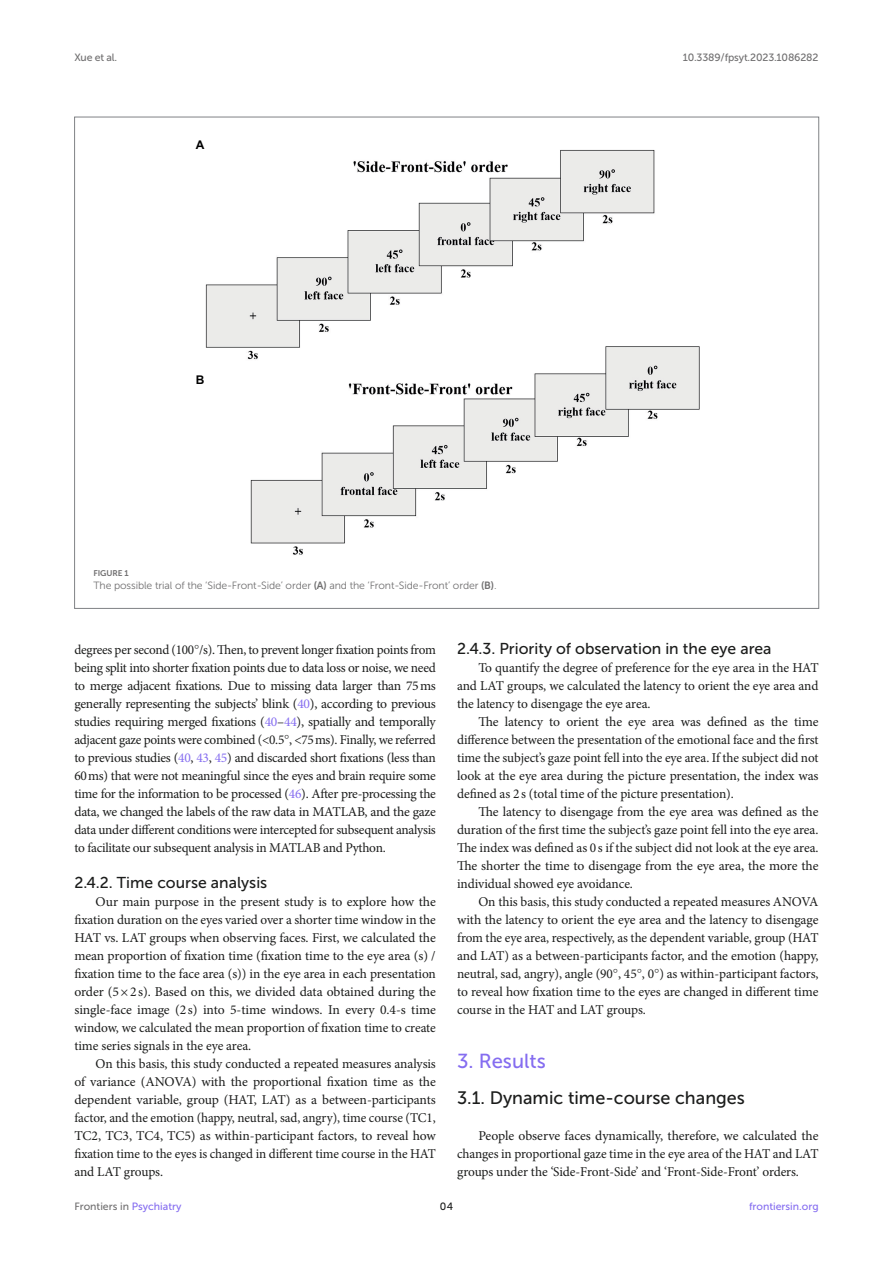
<style>
.page{position:relative;width:893px;height:1263px;background:#fff}
.page>*{position:absolute;margin:0;border:0;box-sizing:border-box;transform-origin:0 0}
.HEAD_1{font:20.25px "Museo Sans 500";color:#856df0}
.HEAD_2_after_HEAD_1{font:18px "Museo Sans 500";color:#1b1c1b}
.HEAD_3{font:15.75px "Museo Sans 500";color:#1b1c1b}
.TEXT_FLUSH{font:13.5px/18px "Minion Pro";letter-spacing:-.01em;color:#1b1c1b;text-align:justify}
.TEXT{font:13.5px/18px "Minion Pro";letter-spacing:-.01em;color:#1b1c1b;text-align:justify}
.t1{font:700 12px "Arial";color:#010001}
.FIG_LEG{font:10.5px "Museo Sans 300";letter-spacing:-.01em;color:#706f70}
.t2{font:10.5px "Museo Sans 500";letter-spacing:-.015em;color:#706f70}
.t3{font:10.5px "Museo Sans 500";color:#856df0}
.t4{font:10.5px "Museo Sans 500";color:#1b1c1b}
.FIG_HD{font:8.25px "Museo Sans 700";letter-spacing:-.01em;color:#706f70}
.s1{font-family:"Museo Sans 700"}
.s2{font-family:"STIX"}
.s3{color:#856df0}
</style>
<div class="page">
<img style="left:205px;top:150px;width:495px;height:405px">
<p class="t2" style="left:74px;top:51px;width:44px">Xue et al.</p>
<p class="t2" style="left:683px;top:51px;width:137px">10.3389/fpsyt.2023.1086282</p>
<p class="t1" style="left:196px;top:136px;width:10px">A</p>
<p class="t1" style="left:196px;top:371px;width:10px">B</p>
<p class="FIG_HD" style="left:94px;top:568px;width:37px">FIGURE 1</p>
<p class="FIG_LEG" style="left:94px;top:580px;width:405px">The possible trial of the ‘Side-Front-Side’ order <span class="s1">(A)</span> and the ‘Front-Side-Front’ order <span class="s1">(B)</span>.</p>
<p class="TEXT_FLUSH" style="left:74px;top:641px;width:363px">degrees per second (100<span class="s2">°</span>/s). Then, to prevent longer fixation points from being split into shorter fixation points due to data loss or noise, we need to merge adjacent fixations. Due to missing data larger than 75ms generally representing the subjects’ blink (<span class="s3">40</span>), according to previous studies requiring merged fixations (<span class="s3">40</span>–<span class="s3">44</span>), spatially and temporally adjacent gaze points were combined (&lt;0.5<span class="s2">°</span>, &lt;75ms). Finally, we referred to previous studies (<span class="s3">40</span>, <span class="s3">43</span>, <span class="s3">45</span>) and discarded short fixations (less than 60ms) that were not meaningful since the eyes and brain require some time for the information to be processed (<span class="s3">46</span>). After pre-processing the data, we changed the labels of the raw data in MATLAB, and the gaze data under different conditions were intercepted for subsequent analysis to facilitate our subsequent analysis in MATLAB and Python.</p>
<p class="HEAD_3" style="left:74px;top:874px;width:194px">2.4.2. Time course analysis</p>
<p class="TEXT_FLUSH" style="left:74px;top:893px;width:363px;text-indent:21px">Our main purpose in the present study is to explore how the fixation duration on the eyes varied over a shorter time window in the HAT vs. LAT groups when observing faces. First, we calculated the mean proportion of fixation time (fixation time to the eye area (s) / fixation time to the face area (s)) in the eye area in each presentation order (5×2s). Based on this, we divided data obtained during the single-face image (2s) into 5-time windows. In every 0.4-s time window, we calculated the mean proportion of fixation time to create time series signals in the eye area.</p>
<p class="TEXT" style="left:74px;top:1055px;width:363px;text-indent:21px">On this basis, this study conducted a repeated measures analysis of variance (ANOVA) with the proportional fixation time as the dependent variable, group (HAT, LAT) as a between-participants factor, and the emotion (happy, neutral, sad, angry), time course (TC1, TC2, TC3, TC4, TC5) as within-participant factors, to reveal how fixation time to the eyes is changed in different time course in the HAT and LAT groups.</p>
<p class="HEAD_3" style="left:457px;top:640px;width:316px">2.4.3. Priority of observation in the eye area</p>
<p class="TEXT_FLUSH" style="left:457px;top:659px;width:363px;text-indent:21px">To quantify the degree of preference for the eye area in the HAT and LAT groups, we calculated the latency to orient the eye area and the latency to disengage the eye area.</p>
<p class="TEXT" style="left:457px;top:713px;width:363px;text-indent:21px">The latency to orient the eye area was defined as the time difference between the presentation of the emotional face and the first time the subject’s gaze point fell into the eye area. If the subject did not look at the eye area during the picture presentation, the index was defined as 2s (total time of the picture presentation).</p>
<p class="TEXT" style="left:457px;top:803px;width:363px;text-indent:21px">The latency to disengage from the eye area was defined as the duration of the first time the subject’s gaze point fell into the eye area.<br>The index was defined as 0s if the subject did not look at the eye area.<br>The shorter the time to disengage from the eye area, the more the individual showed eye avoidance.</p>
<p class="TEXT" style="left:457px;top:893px;width:363px;text-indent:21px">On this basis, this study conducted a repeated measures ANOVA with the latency to orient the eye area and the latency to disengage from the eye area, respectively, as the dependent variable, group (HAT and LAT) as a between-participants factor, and the emotion (happy, neutral, sad, angry), angle (90<span class="s2">°</span>, 45<span class="s2">°</span>, 0<span class="s2">°</span>) as within-participant factors, to reveal how fixation time to the eyes are changed in different time course in the HAT and LAT groups.</p>
<p class="HEAD_1" style="left:457px;top:1050px;width:90px">3. Results</p>
<p class="HEAD_2_after_HEAD_1" style="left:457px;top:1088px;width:289px">3.1. Dynamic time-course changes</p>
<p class="TEXT_FLUSH" style="left:457px;top:1127px;width:363px;text-indent:21px">People observe faces dynamically, therefore, we calculated the changes in proportional gaze time in the eye area of the HAT and LAT groups under the ‘Side-Front-Side’ and ‘Front-Side-Front’ orders.</p>
<p class="t2" style="left:74px;top:1200px;width:109px">Frontiers in <span class="s3">Psychiatry</span></p>
<p class="t4" style="left:440px;top:1200px;width:15px">04</p>
<p class="t3" style="left:749px;top:1200px;width:71px">frontiersin.org</p>
</div>
